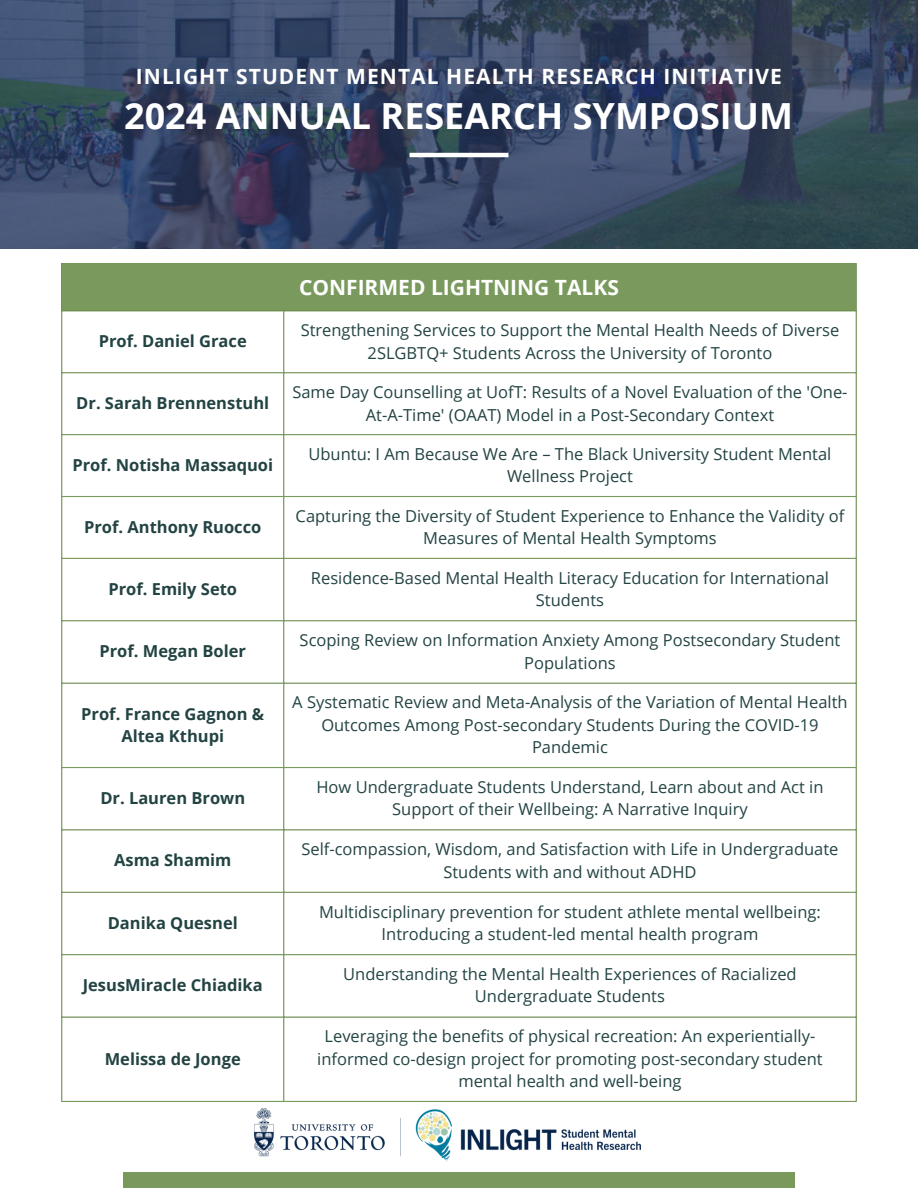
<style>
.page{position:relative;width:918px;height:1188px;background:#fff}
.page>*{position:absolute;margin:0;border:0;box-sizing:border-box;transform-origin:0 0}
.t1{font:700 36px "Open Sans";color:#fff}
.t2{font:700 21px "Open Sans";letter-spacing:.05em;color:#fff}
.t3{font:700 21px "Open Sans";color:#fff}
.t4{font:16.5px/22.5px "Open Sans";color:#234343;text-align:center}
.t5{font:700 16.5px/22.5px "Open Sans";color:#234343;text-align:center}
</style>
<div class="page">
<img style="left:0;top:0;width:918px;height:248px">
<div style="left:123px;top:1172px;width:672px;height:16px;background:#7a995c"></div>
<img style="left:255px;top:1109px;width:386px;height:53px">
<div style="left:62px;top:263px;width:794px;height:48px;background:#7a995c"></div>
<hr style="left:61px;top:264px;width:1px;height:837px;background:#7a995c">
<hr style="left:283px;top:311px;width:1px;height:790px;background:#7a995c">
<hr style="left:856px;top:264px;width:1px;height:837px;background:#7a995c">
<hr style="left:61px;top:263px;width:796px;height:1px;background:#7a995c">
<hr style="left:61px;top:372px;width:796px;height:1px;background:#7a995c">
<hr style="left:61px;top:434px;width:796px;height:1px;background:#7a995c">
<hr style="left:61px;top:496px;width:796px;height:1px;background:#7a995c">
<hr style="left:61px;top:558px;width:796px;height:1px;background:#7a995c">
<hr style="left:61px;top:620px;width:796px;height:1px;background:#7a995c">
<hr style="left:61px;top:683px;width:796px;height:1px;background:#7a995c">
<hr style="left:61px;top:767px;width:796px;height:1px;background:#7a995c">
<hr style="left:61px;top:829px;width:796px;height:1px;background:#7a995c">
<hr style="left:61px;top:892px;width:796px;height:1px;background:#7a995c">
<hr style="left:61px;top:954px;width:796px;height:1px;background:#7a995c">
<hr style="left:61px;top:1017px;width:796px;height:1px;background:#7a995c">
<hr style="left:61px;top:1101px;width:796px;height:1px;background:#7a995c">
<hr style="left:410px;top:153px;width:98px;height:4px;background:#fff">
<p class="t2" style="left:136px;top:61px;width:648px">INLIGHT STUDENT MENTAL HEALTH RESEARCH INITIATIVE</p>
<p class="t1" style="left:124px;top:91px;width:670px">2024 ANNUAL RESEARCH SYMPOSIUM</p>
<p class="t3" style="left:299px;top:272px;width:321px">CONFIRMED LIGHTNING TALKS</p>
<p class="t5" style="left:99px;top:330px;width:150px">Prof. Daniel Grace</p>
<h1 class="t4" style="left:301px;top:319px;width:540px">Strengthening Services to Support the Mental Health Needs of Diverse<br>2SLGBTQ+ Students Across the University of Toronto</h1>
<p class="t5" style="left:76px;top:392px;width:194px">Dr. Sarah Brennenstuhl</p>
<p class="t4" style="left:292px;top:380px;width:557px">Same Day Counselling at UofT: Results of a Novel Evaluation of the 'One-<br>At-A-Time' (OAAT) Model in a Post-Secondary Context</p>
<p class="t5" style="left:72px;top:454px;width:202px">Prof. Notisha Massaquoi</p>
<p class="t4" style="left:309px;top:442px;width:524px">Ubuntu: I Am Because We Are – The Black University Student Mental<br>Wellness Project</p>
<p class="t5" style="left:84px;top:515px;width:179px">Prof. Anthony Ruocco</p>
<p class="t4" style="left:296px;top:504px;width:550px">Capturing the Diversity of Student Experience to Enhance the Validity of<br>Measures of Mental Health Symptoms</p>
<p class="t5" style="left:108px;top:577px;width:130px">Prof. Emily Seto</p>
<p class="t4" style="left:311px;top:566px;width:520px">Residence-Based Mental Health Literacy Education for International<br>Students</p>
<p class="t5" style="left:99px;top:640px;width:148px">Prof. Megan Boler</p>
<p class="t4" style="left:300px;top:628px;width:542px">Scoping Review on Information Anxiety Among Postsecondary Student<br>Populations</p>
<p class="t5" style="left:81px;top:702px;width:185px">Prof. France Gagnon &amp;<br>Altea Kthupi</p>
<p class="t4" style="left:292px;top:691px;width:557px">A Systematic Review and Meta-Analysis of the Variation of Mental Health<br>Outcomes Among Post-secondary Students During the COVID-19<br>Pandemic</p>
<p class="t5" style="left:100px;top:786px;width:146px">Dr. Lauren Brown</p>
<p class="t4" style="left:316px;top:775px;width:509px">How Undergraduate Students Understand, Learn about and Act in<br>Support of their Wellbeing: A Narrative Inquiry</p>
<p class="t5" style="left:114px;top:849px;width:119px">Asma Shamim</p>
<p class="t4" style="left:301px;top:838px;width:539px">Self-compassion, Wisdom, and Satisfaction with Life in Undergraduate<br>Students with and without ADHD</p>
<p class="t5" style="left:108px;top:911px;width:132px">Danika Quesnel</p>
<p class="t4" style="left:319px;top:900px;width:503px">Multidisciplinary prevention for student athlete mental wellbeing:<br>Introducing a student-led mental health program</p>
<p class="t5" style="left:83px;top:974px;width:181px">JesusMiracle Chiadika</p>
<p class="t4" style="left:343px;top:962px;width:455px">Understanding the Mental Health Experiences of Racialized<br>Undergraduate Students</p>
<p class="t5" style="left:105px;top:1047px;width:137px">Melissa de Jonge</p>
<p class="t4" style="left:317px;top:1025px;width:507px">Leveraging the benefits of physical recreation: An experientially&shy;informed co-design project for promoting post-secondary student mental health and well-being</p>
</div>
